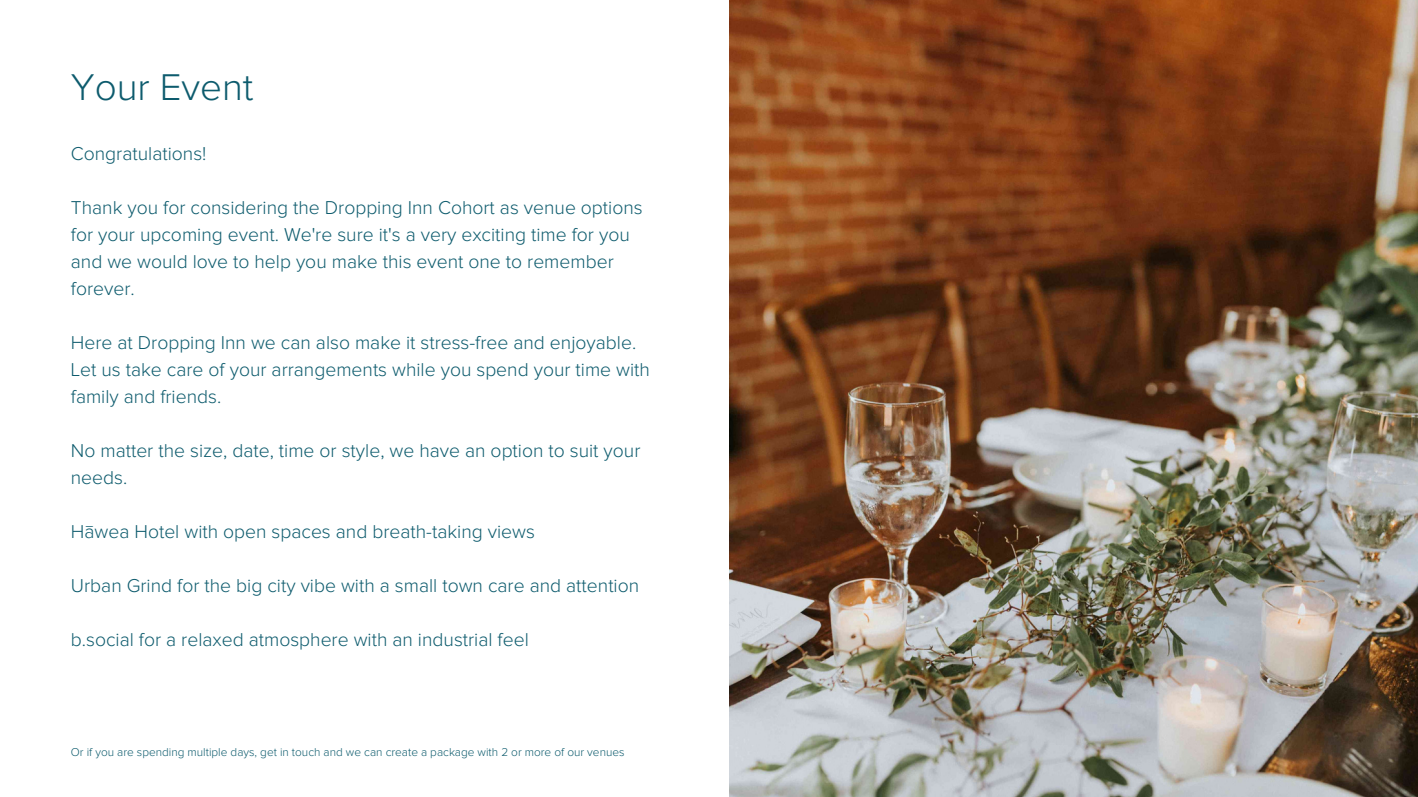
<style>
.page{position:relative;width:1418px;height:797px;background:#fff}
.page>*{position:absolute;margin:0;border:0;box-sizing:border-box;transform-origin:0 0}
.t1{font:300 38.62px "Proxima Nova";color:#0d5b6d}
.t2{font:300 19.25px/27px "Proxima Nova";color:#0d5b6d}
.t3{font:300 11.75px "Proxima Nova";color:#0d5b6d}
</style>
<div class="page">
<img style="left:729px;top:0;width:688px;height:797px">
<h1 class="t1" style="left:71px;top:66px;width:184px">Your Event</h1>
<p class="t2" style="left:71px;top:140px;width:137px">Congratulations!</p>
<p class="t2" style="left:71px;top:194px;width:573px">Thank you for considering the Dropping Inn Cohort as venue options for your upcoming event. We're sure it's a very exciting time for you and we would love to help you make this event one to remember forever.</p>
<p class="t2" style="left:71px;top:330px;width:580px">Here at Dropping Inn we can also make it stress-free and enjoyable.<br>Let us take care of your arrangements while you spend your time with family and friends.</p>
<p class="t2" style="left:71px;top:438px;width:571px">No matter the size, date, time or style, we have an option to suit your needs.</p>
<p class="t2" style="left:71px;top:519px;width:465px">Hāwea Hotel with open spaces and breath-taking views</p>
<p class="t2" style="left:71px;top:573px;width:570px">Urban Grind for the big city vibe with a small town care and attention</p>
<p class="t2" style="left:71px;top:627px;width:459px">b.social for a relaxed atmosphere with an industrial feel</p>
<p class="t3" style="left:71px;top:746px;width:555px">Or if you are spending multiple days, get in touch and we can create a package with 2 or more of our venues</p>
</div>
